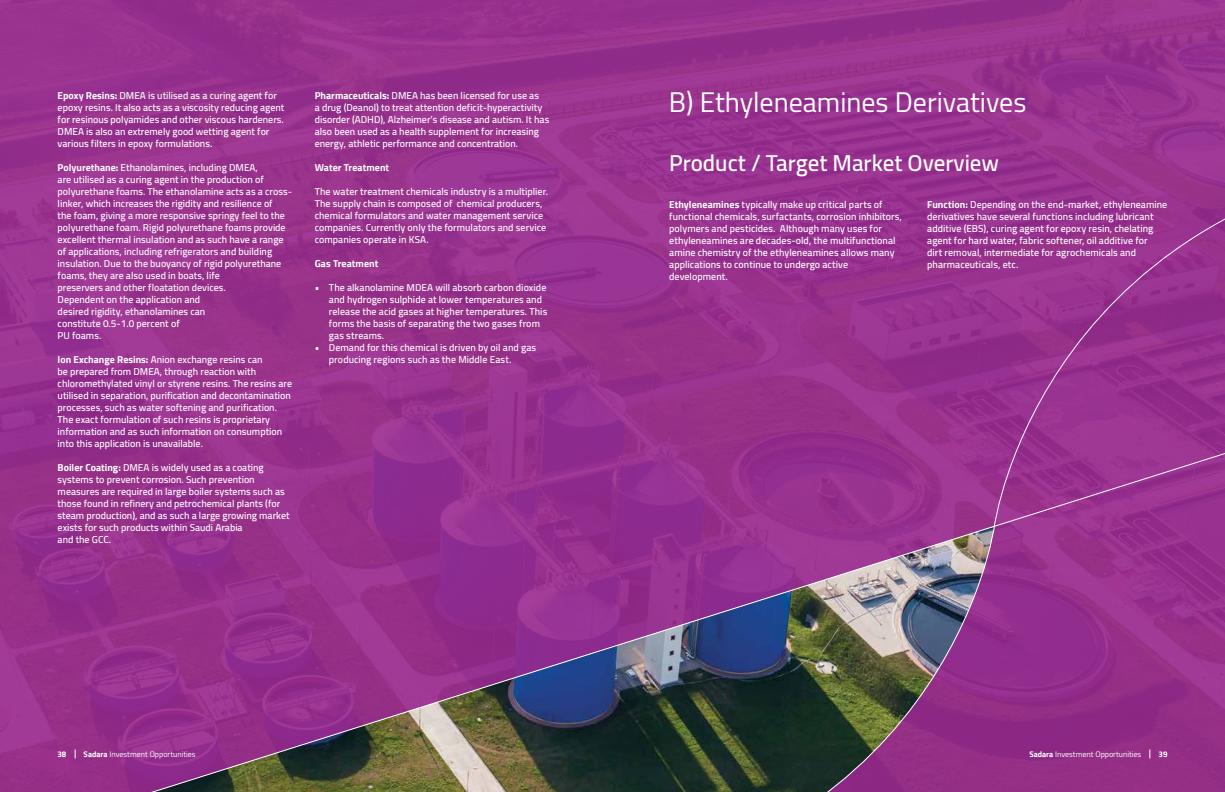
<style>
.page{position:relative;width:1225px;height:792px;background:#98318d}
.page>*{position:absolute;margin:0;border:0;box-sizing:border-box;transform-origin:0 0}
.t1{font:28px "Cairo";color:#fff}
.t2{font:600 23px "Cairo";color:#fff}
.t3{font:600 10px/12px "Cairo";color:#fff}
.t4{font:700 10px "Cairo";letter-spacing:.005em;color:#fff}
.t5{font:8px "Cairo";color:#fff}
.t6{font:700 8px "Cairo";color:#fff}
.s1{font-weight:700}
</style>
<div class="page">
<img style="left:18px;top:525px;width:977px;height:267px">
<svg style="left:993px;top:146px;width:232px;height:382px"></svg>
<p class="t3" style="left:58px;top:90px;width:228px"><span class="s1">Epoxy Resins:</span> DMEA is utilised as a curing agent for epoxy resins. It also acts as a viscosity reducing agent for resinous polyamides and other viscous hardeners.<br>DMEA is also an extremely good wetting agent for various filters in epoxy formulations.</p>
<p class="t3" style="left:58px;top:162px;width:236px"><span class="s1">Polyurethane:</span> Ethanolamines, including DMEA,<br>are utilised as a curing agent in the production of polyurethane foams. The ethanolamine acts as a cross&shy;linker, which increases the rigidity and resilience of<br>the foam, giving a more responsive springy feel to the polyurethane foam. Rigid polyurethane foams provide excellent thermal insulation and as such have a range of applications, including refrigerators and building insulation. Due to the buoyancy of rigid polyurethane foams, they are also used in boats, life<br>preservers and other floatation devices.<br>Dependent on the application and<br>desired rigidity, ethanolamines can<br>constitute 0.5-1.0 percent of<br>PU foams.</p>
<p class="t3" style="left:58px;top:354px;width:236px"><span class="s1">Ion Exchange Resins:</span> Anion exchange resins can<br>be prepared from DMEA, through reaction with chloromethylated vinyl or styrene resins. The resins are utilised in separation, purification and decontamination processes, such as water softening and purification.<br>The exact formulation of such resins is proprietary information and as such information on consumption into this application is unavailable.</p>
<p class="t3" style="left:58px;top:462px;width:234px"><span class="s1">Boiler Coating:</span> DMEA is widely used as a coating systems to prevent corrosion. Such prevention measures are required in large boiler systems such as those found in refinery and petrochemical plants (for steam production), and as such a large growing market exists for such products within Saudi Arabia<br>and the GCC.</p>
<p class="t3" style="left:315px;top:90px;width:236px"><span class="s1">Pharmaceuticals:</span> DMEA has been licensed for use as<br>a drug (Deanol) to treat attention deficit-hyperactivity disorder (ADHD), Alzheimer’s disease and autism. It has also been used as a health supplement for increasing energy, athletic performance and concentration.</p>
<p class="t4" style="left:315px;top:162px;width:76px">Water Treatment</p>
<p class="t3" style="left:315px;top:186px;width:235px">The water treatment chemicals industry is a multiplier.<br>The supply chain is composed of chemical producers, chemical formulators and water management service companies. Currently only the formulators and service companies operate in KSA.</p>
<p class="t4" style="left:315px;top:258px;width:65px">Gas Treatment</p>
<p class="t3" style="left:329px;top:282px;width:220px;text-indent:-14px">• The alkanolamine MDEA will absorb carbon dioxide and hydrogen sulphide at lower temperatures and release the acid gases at higher temperatures. This forms the basis of separating the two gases from gas streams.</p>
<p class="t3" style="left:329px;top:342px;width:209px;text-indent:-14px">• Demand for this chemical is driven by oil and gas producing regions such as the Middle East.</p>
<h1 class="t1" style="left:669px;top:78px;width:359px">B) Ethyleneamines Derivatives</h1>
<h2 class="t2" style="left:669px;top:143px;width:331px">Product / Target Market Overview</h2>
<p class="t3" style="left:669px;top:199px;width:234px"><span class="s1">Ethyleneamines</span> typically make up critical parts of functional chemicals, surfactants, corrosion inhibitors, polymers and pesticides. Although many uses for ethyleneamines are decades-old, the multifunctional amine chemistry of the ethyleneamines allows many applications to continue to undergo active development.</p>
<p class="t3" style="left:927px;top:199px;width:242px"><span class="s1">Function:</span> Depending on the end-market, ethyleneamine derivatives have several functions including lubricant additive (EBS), curing agent for epoxy resin, chelating agent for hard water, fabric softener, oil additive for<br>dirt removal, intermediate for agrochemicals and pharmaceuticals, etc.</p>
<p class="t6" style="left:57px;top:749px;width:10px">38</p>
<p class="t5" style="left:84px;top:747px;width:113px"><span class="s1">Sadara</span> Investment Opportunities</p>
<p class="t5" style="left:1029px;top:747px;width:113px"><span class="s1">Sadara</span> Investment Opportunities</p>
<p class="t6" style="left:1158px;top:749px;width:10px">39</p>
</div>
